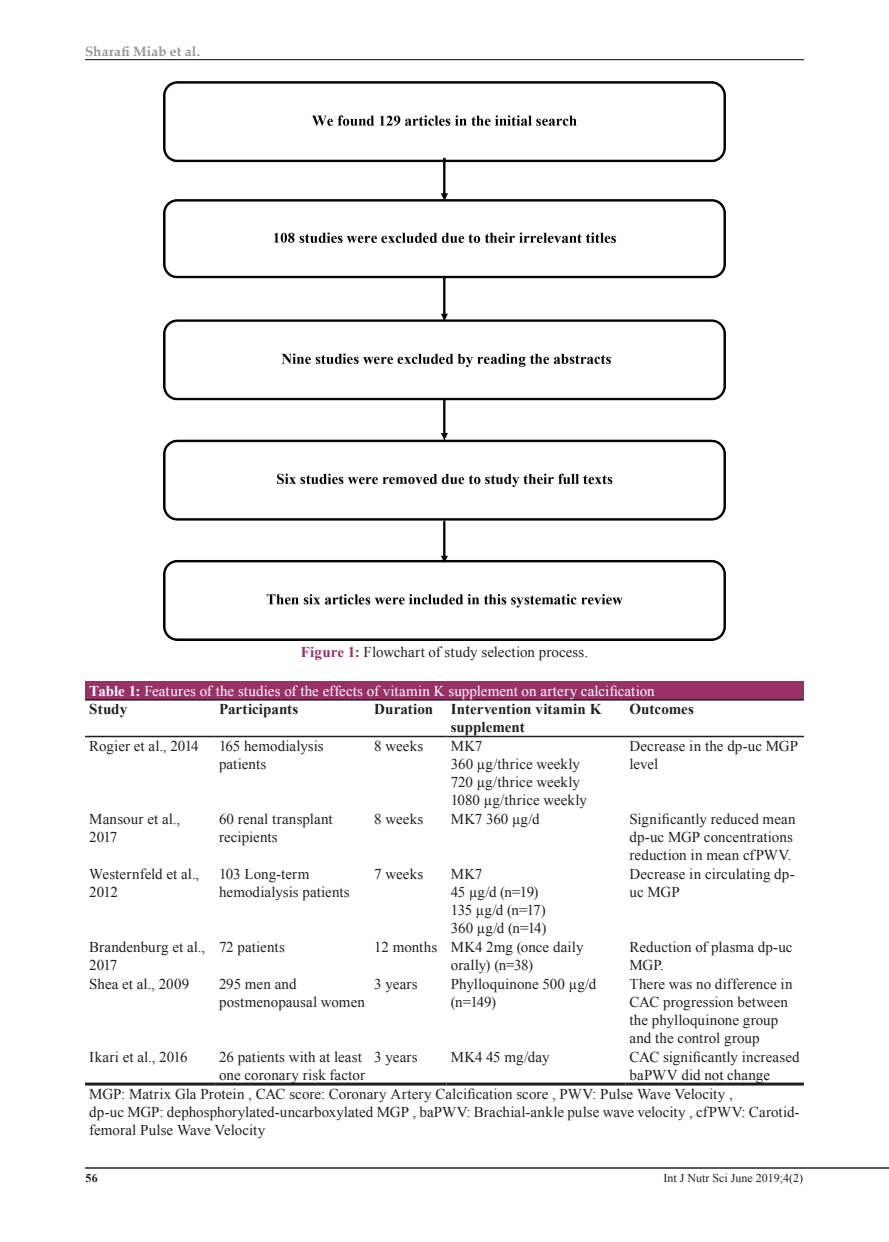
<style>
.page{position:relative;width:889px;height:1242px;background:#fff}
.page>*{position:absolute;margin:0;border:0;box-sizing:border-box;transform-origin:0 0}
.t1{font:15px/18px "Times New Roman";letter-spacing:.005em;color:#231f20}
.t2{font:15px/18.6px "Times New Roman";letter-spacing:.005em;color:#fff}
.t3{font:700 15px/18px "Times New Roman";letter-spacing:.005em;color:#231f20;text-align:center}
.t4{font:15px/18px "Times New Roman";letter-spacing:-.035em;color:#231f20}
.t5{font:700 13.5px "Palatino Linotype";letter-spacing:.015em;color:#939598}
.t6{font:12px "Times New Roman";color:#231f20}
.t7{font:700 12px "Times New Roman";color:#231f20}
.s1{font-weight:700;color:#983166}
.s2{font-weight:700}
.s3{font-weight:700;color:#231f20}
</style>
<div class="page">
<hr style="left:85px;top:59px;width:719px;height:1px;background:#231f20">
<hr style="left:85px;top:1167px;width:804px;height:1px;background:#231f20">
<img style="left:164px;top:82px;width:561px;height:558px">
<div style="left:85px;top:681px;width:719px;height:19px;background:#983166"></div>
<hr style="left:85px;top:699px;width:130px;height:1px;background:#231f20">
<hr style="left:215px;top:699px;width:155px;height:1px;background:#231f20">
<hr style="left:370px;top:699px;width:76px;height:1px;background:#231f20">
<hr style="left:446px;top:699px;width:179px;height:1px;background:#231f20">
<hr style="left:625px;top:699px;width:179px;height:1px;background:#231f20">
<hr style="left:85px;top:736px;width:130px;height:1px;background:#231f20">
<hr style="left:215px;top:736px;width:155px;height:1px;background:#231f20">
<hr style="left:370px;top:736px;width:76px;height:1px;background:#231f20">
<hr style="left:446px;top:736px;width:179px;height:1px;background:#231f20">
<hr style="left:625px;top:736px;width:179px;height:1px;background:#231f20">
<hr style="left:85px;top:1082px;width:130px;height:3px;background:#231f20">
<hr style="left:215px;top:1082px;width:155px;height:3px;background:#231f20">
<hr style="left:370px;top:1082px;width:76px;height:3px;background:#231f20">
<hr style="left:446px;top:1082px;width:179px;height:3px;background:#231f20">
<hr style="left:625px;top:1082px;width:179px;height:3px;background:#231f20">
<p class="t5" style="left:85px;top:41px;width:116px">Sharafi Miab et al.</p>
<p class="t1" style="left:301px;top:642px;width:289px"><span class="s1">Figure 1:</span> Flowchart of study selection process.</p>
<p class="t2" style="left:89px;top:681px;width:567px"><span class="s2">Table 1:</span> Features of the studies of the effects of vitamin K supplement on artery calcification<br><span class="s3">Study</span></p>
<p class="t3" style="left:219px;top:700px;width:81px">Participants</p>
<p class="t3" style="left:374px;top:700px;width:228px">Duration Intervention vitamin K supplement</p>
<p class="t3" style="left:629px;top:700px;width:66px">Outcomes</p>
<p class="t1" style="left:89px;top:736px;width:111px">Rogier et al., 2014</p>
<p class="t1" style="left:219px;top:736px;width:106px">165 hemodialysis patients</p>
<p class="t1" style="left:374px;top:736px;width:50px">8 weeks</p>
<p class="t1" style="left:451px;top:736px;width:138px">MK7<br>360 µg/thrice weekly<br>720 µg/thrice weekly<br>1080 µg/thrice weekly</p>
<p class="t1" style="left:629px;top:736px;width:170px">Decrease in the dp-uc MGP level</p>
<p class="t1" style="left:89px;top:809px;width:92px">Mansour et al.,<br>2017</p>
<p class="t1" style="left:219px;top:809px;width:115px">60 renal transplant recipients</p>
<p class="t1" style="left:374px;top:809px;width:50px">8 weeks</p>
<p class="t1" style="left:451px;top:809px;width:90px">MK7 360 µg/d</p>
<p class="t1" style="left:629px;top:809px;width:167px">Significantly reduced mean dp-uc MGP concentrations reduction in mean cfPWV.</p>
<p class="t1" style="left:89px;top:864px;width:111px">Westernfeld et al.,<br>2012</p>
<p class="t1" style="left:219px;top:864px;width:132px">103 Long-term hemodialysis patients</p>
<p class="t1" style="left:374px;top:864px;width:50px">7 weeks</p>
<p class="t4" style="left:451px;top:864px;width:97px">MK7<br>45 µg/d (n=19)<br>135 µg/d (n=17)<br>360 µg/d (n=14)</p>
<p class="t1" style="left:629px;top:864px;width:167px">Decrease in circulating dp&shy;uc MGP</p>
<p class="t1" style="left:89px;top:937px;width:117px">Brandenburg et al.,<br>2017</p>
<p class="t1" style="left:219px;top:937px;width:67px">72 patients</p>
<p class="t1" style="left:451px;top:937px;width:134px;text-indent:-77px">12 months MK4 2mg (once daily orally) (n=38)</p>
<p class="t1" style="left:629px;top:937px;width:164px">Reduction of plasma dp-uc<br>MGP.</p>
<p class="t1" style="left:89px;top:974px;width:101px">Shea et al., 2009</p>
<p class="t1" style="left:219px;top:974px;width:147px">295 men and postmenopausal women</p>
<p class="t1" style="left:374px;top:974px;width:45px">3 years</p>
<p class="t1" style="left:451px;top:974px;width:147px">Phylloquinone 500 µg/d (n=149)</p>
<p class="t1" style="left:629px;top:974px;width:164px">There was no difference in<br>CAC progression between the phylloquinone group and the control group</p>
<p class="t1" style="left:89px;top:1047px;width:100px">Ikari et al., 2016</p>
<p class="t1" style="left:219px;top:1047px;width:147px">26 patients with at least one coronary risk factor</p>
<p class="t1" style="left:374px;top:1047px;width:45px">3 years</p>
<p class="t1" style="left:451px;top:1047px;width:100px">MK4 45 mg/day</p>
<p class="t1" style="left:629px;top:1047px;width:172px">CAC significantly increased</p>
<p class="t1" style="left:629px;top:1065px;width:142px">baPWV did not change</p>
<p class="t1" style="left:89px;top:1084px;width:645px">MGP: Matrix Gla Protein , CAC score: Coronary Artery Calcification score , PWV: Pulse Wave Velocity ,</p>
<p class="t1" style="left:89px;top:1102px;width:712px">dp-uc MGP: dephosphorylated-uncarboxylated MGP , baPWV: Brachial-ankle pulse wave velocity , cfPWV: Carotid-</p>
<p class="t1" style="left:89px;top:1120px;width:177px">femoral Pulse Wave Velocity</p>
<p class="t7" style="left:86px;top:1169px;width:14px">56</p>
<p class="t6" style="left:663px;top:1169px;width:141px">Int J Nutr Sci June 2019;4(2)</p>
</div>
